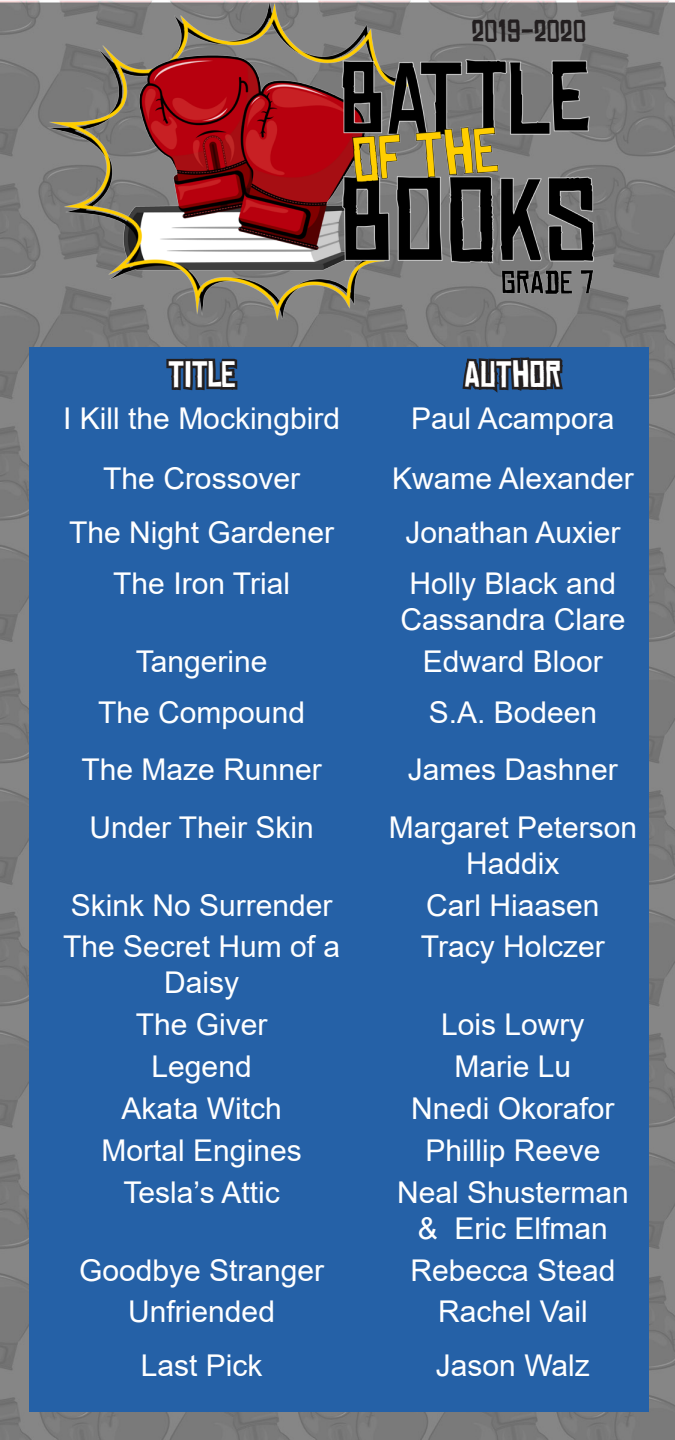
<style>
.page{position:relative;width:675px;height:1440px;background:#fff}
.page>*{position:absolute;margin:0;border:0;box-sizing:border-box;transform-origin:0 0}
.t1{font:35px "Chinese Rocks Rg";color:#fff}
.t2{font:30px/36px "Arial";color:#fff;text-align:center}
.t3{font:30px "Chinese Rocks Rg";color:#231f20}
</style>
<div class="page">
<img style="left:1px;top:347px;width:674px;height:1093px">
<img style="left:0;top:0;width:675px;height:347px">
<div style="left:29px;top:347px;width:620px;height:1064px;background:#2561a7"></div>
<svg style="left:166px;top:358px;width:72px;height:33px"></svg>
<svg style="left:462px;top:357px;width:101px;height:36px"></svg>
<p class="t3" style="left:472px;top:15px;width:116px">2019-2020</p>
<p class="t1" style="left:168px;top:356px;width:69px">TITLE</p>
<p class="t1" style="left:465px;top:356px;width:98px">AUTHOR</p>
<p class="t2" style="left:63px;top:400px;width:278px">I Kill the Mockingbird</p>
<p class="t2" style="left:411px;top:400px;width:205px">Paul Acampora</p>
<p class="t2" style="left:103px;top:460px;width:198px">The Crossover</p>
<p class="t2" style="left:392px;top:460px;width:243px">Kwame Alexander</p>
<p class="t2" style="left:69px;top:514px;width:267px">The Night Gardener</p>
<p class="t2" style="left:405px;top:514px;width:217px">Jonathan Auxier</p>
<p class="t2" style="left:113px;top:566px;width:178px">The Iron Trial</p>
<p class="t2" style="left:400px;top:566px;width:227px">Holly Black and<br>Cassandra Clare</p>
<p class="t2" style="left:136px;top:643px;width:133px">Tangerine</p>
<p class="t2" style="left:423px;top:643px;width:182px">Edward Bloor</p>
<p class="t2" style="left:98px;top:694px;width:208px">The Compound</p>
<p class="t2" style="left:429px;top:694px;width:170px">S.A. Bodeen</p>
<p class="t2" style="left:82px;top:751px;width:242px">The Maze Runner</p>
<p class="t2" style="left:408px;top:751px;width:212px">James Dashner</p>
<p class="t2" style="left:89px;top:809px;width:226px">Under Their Skin</p>
<p class="t2" style="left:389px;top:809px;width:250px">Margaret Peterson<br>Haddix</p>
<p class="t2" style="left:71px;top:887px;width:263px">Skink No Surrender</p>
<p class="t2" style="left:426px;top:887px;width:175px">Carl Hiaasen</p>
<p class="t2" style="left:63px;top:929px;width:278px">The Secret Hum of a<br>Daisy</p>
<p class="t2" style="left:421px;top:929px;width:185px">Tracy Holczer</p>
<p class="t2" style="left:136px;top:1007px;width:133px">The Giver</p>
<p class="t2" style="left:441px;top:1007px;width:145px">Lois Lowry</p>
<p class="t2" style="left:152px;top:1048px;width:102px">Legend</p>
<p class="t2" style="left:455px;top:1048px;width:118px">Marie Lu</p>
<p class="t2" style="left:122px;top:1090px;width:162px">Akata Witch</p>
<p class="t2" style="left:411px;top:1090px;width:205px">Nnedi Okorafor</p>
<p class="t2" style="left:102px;top:1132px;width:202px">Mortal Engines</p>
<p class="t2" style="left:425px;top:1132px;width:177px">Phillip Reeve</p>
<p class="t2" style="left:124px;top:1174px;width:158px">Tesla’s Attic</p>
<p class="t2" style="left:397px;top:1174px;width:233px">Neal Shusterman &amp; Eric Elfman</p>
<p class="t2" style="left:79px;top:1252px;width:247px">Goodbye Stranger</p>
<p class="t2" style="left:410px;top:1252px;width:207px">Rebecca Stead</p>
<p class="t2" style="left:128px;top:1294px;width:148px">Unfriended</p>
<p class="t2" style="left:438px;top:1294px;width:151px">Rachel Vail</p>
<p class="t2" style="left:141px;top:1347px;width:123px">Last Pick</p>
<p class="t2" style="left:436px;top:1347px;width:155px">Jason Walz</p>
</div>
